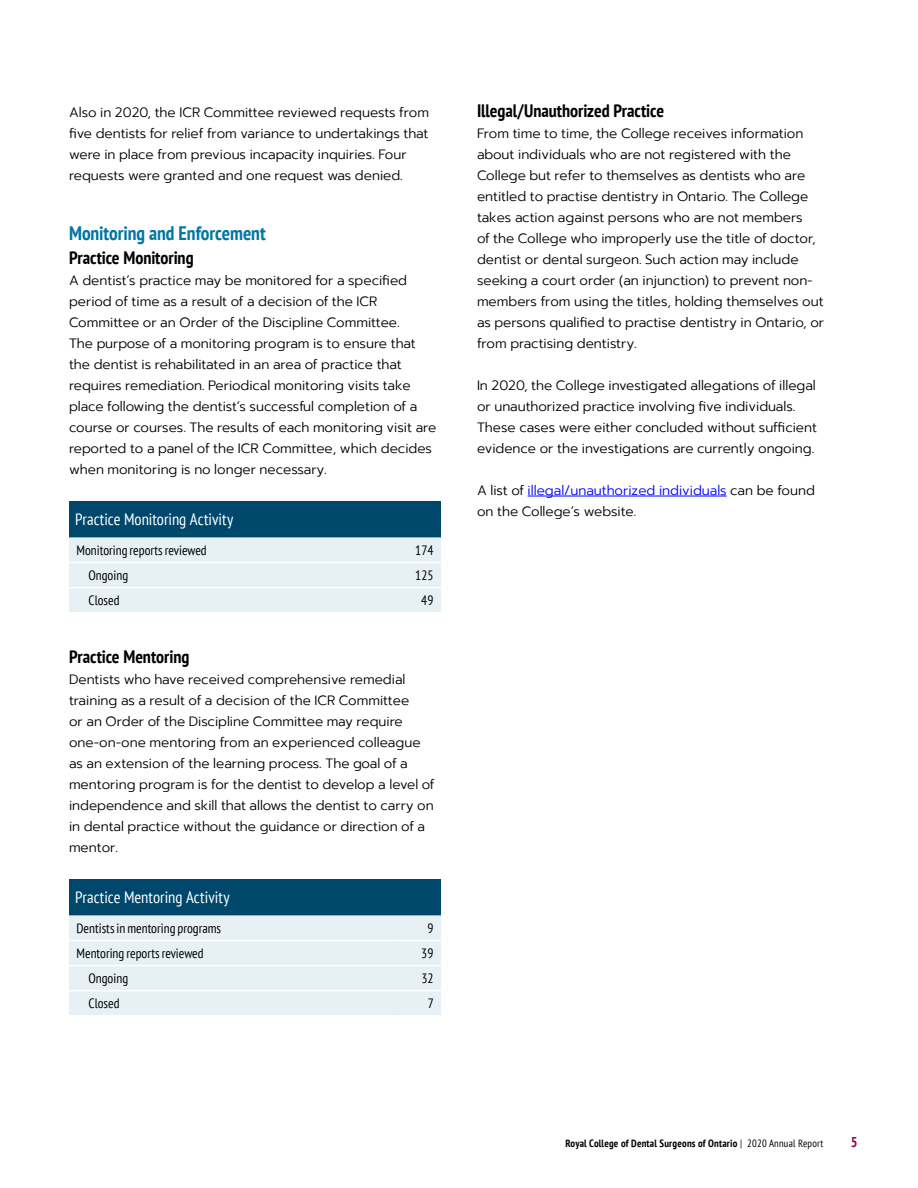
<style>
.page{position:relative;width:918px;height:1188px;background:#fff}
.page>*{position:absolute;margin:0;border:0;box-sizing:border-box;transform-origin:0 0}
.t1{font:700 condensed 19.5px "PT Sans";color:#0076a3}
.t2{font:700 condensed 18px "PT Sans";letter-spacing:-.005em;color:#000}
.t3{font:condensed 16.5px "PT Sans";color:#fff}
.t4{font:700 condensed 14.25px "PT Sans";color:#930056}
.t5{font:300 13.5px/21px "Prompt";color:#000}
.t6{font:condensed 13.5px "PT Sans";color:#000}
.t7{font:700 condensed 10.5px "PT Sans";letter-spacing:.02em;color:#000}
.s1{color:#00f}
.s2{font-weight:400}
</style>
<div class="page">
<div style="left:69px;top:501px;width:372px;height:36px;background:#00486b"></div>
<div style="left:69px;top:537px;width:372px;height:75px;background:#e6f0f5"></div>
<hr style="left:69px;top:562px;width:330px;height:1px;background:#fff">
<hr style="left:399px;top:562px;width:42px;height:1px;background:#fff">
<hr style="left:69px;top:587px;width:330px;height:1px;background:#fff">
<hr style="left:399px;top:587px;width:42px;height:1px;background:#fff">
<div style="left:69px;top:879px;width:372px;height:36px;background:#00486b"></div>
<div style="left:69px;top:915px;width:372px;height:100px;background:#e6f0f5"></div>
<hr style="left:69px;top:940px;width:330px;height:1px;background:#fff">
<hr style="left:399px;top:940px;width:42px;height:1px;background:#fff">
<hr style="left:69px;top:965px;width:330px;height:1px;background:#fff">
<hr style="left:399px;top:965px;width:42px;height:1px;background:#fff">
<hr style="left:69px;top:990px;width:330px;height:2px;background:#fff">
<hr style="left:399px;top:990px;width:42px;height:2px;background:#fff">
<hr style="left:528px;top:496px;width:199px;height:1px;background:#00f">
<p class="t5" style="left:69px;top:102px;width:362px">Also in 2020, the ICR Committee reviewed requests from five dentists for relief from variance to undertakings that were in place from previous incapacity inquiries. Four requests were granted and one request was denied.</p>
<p class="t1" style="left:69px;top:220px;width:198px">Monitoring and Enforcement</p>
<p class="t2" style="left:69px;top:246px;width:126px">Practice Monitoring</p>
<p class="t5" style="left:69px;top:270px;width:369px">A dentist’s practice may be monitored for a specified period of time as a result of a decision of the ICR Committee or an Order of the Discipline Committee.<br>The purpose of a monitoring program is to ensure that the dentist is rehabilitated in an area of practice that requires remediation. Periodical monitoring visits take place following the dentist’s successful completion of a course or courses. The results of each monitoring visit are reported to a panel of the ICR Committee, which decides when monitoring is no longer necessary.</p>
<p class="t3" style="left:75px;top:509px;width:160px">Practice Monitoring Activity</p>
<p class="t6" style="left:76px;top:542px;width:132px">Monitoring reports reviewed</p>
<p class="t6" style="left:415px;top:542px;width:20px">174</p>
<p class="t6" style="left:88px;top:567px;width:41px">Ongoing</p>
<p class="t6" style="left:415px;top:567px;width:20px">125</p>
<p class="t6" style="left:88px;top:592px;width:33px">Closed</p>
<p class="t6" style="left:421px;top:592px;width:14px">49</p>
<p class="t2" style="left:69px;top:645px;width:122px">Practice Mentoring</p>
<p class="t5" style="left:69px;top:669px;width:367px">Dentists who have received comprehensive remedial training as a result of a decision of the ICR Committee<br>or an Order of the Discipline Committee may require one-on-one mentoring from an experienced colleague as an extension of the learning process. The goal of a mentoring program is for the dentist to develop a level of independence and skill that allows the dentist to carry on in dental practice without the guidance or direction of a mentor.</p>
<p class="t3" style="left:75px;top:887px;width:156px">Practice Mentoring Activity</p>
<p class="t6" style="left:76px;top:920px;width:146px">Dentists in mentoring programs</p>
<p class="t6" style="left:427px;top:920px;width:8px">9</p>
<p class="t6" style="left:76px;top:945px;width:129px">Mentoring reports reviewed</p>
<p class="t6" style="left:421px;top:945px;width:14px">39</p>
<p class="t6" style="left:88px;top:970px;width:41px">Ongoing</p>
<p class="t6" style="left:421px;top:970px;width:14px">32</p>
<p class="t6" style="left:88px;top:995px;width:33px">Closed</p>
<p class="t6" style="left:428px;top:995px;width:8px">7</p>
<p class="t2" style="left:477px;top:99px;width:189px">Illegal/Unauthorized Practice</p>
<p class="t5" style="left:477px;top:123px;width:349px">From time to time, the College receives information about individuals who are not registered with the College but refer to themselves as dentists who are entitled to practise dentistry in Ontario. The College takes action against persons who are not members<br>of the College who improperly use the title of doctor, dentist or dental surgeon. Such action may include seeking a court order (an injunction) to prevent non&shy;members from using the titles, holding themselves out as persons qualified to practise dentistry in Ontario, or from practising dentistry.</p>
<p class="t5" style="left:477px;top:375px;width:342px">In 2020, the College investigated allegations of illegal or unauthorized practice involving five individuals.<br>These cases were either concluded without sufficient evidence or the investigations are currently ongoing.</p>
<p class="t5" style="left:477px;top:480px;width:339px">A list of <span class="s1">illegal/unauthorized individuals</span> can be found on the College’s website.</p>
<p class="t7" style="left:566px;top:1136px;width:259px">Royal College of Dental Surgeons of Ontario <span class="s2">| 2020 Annual Report</span></p>
<p class="t4" style="left:851px;top:1133px;width:8px">5</p>
</div>
